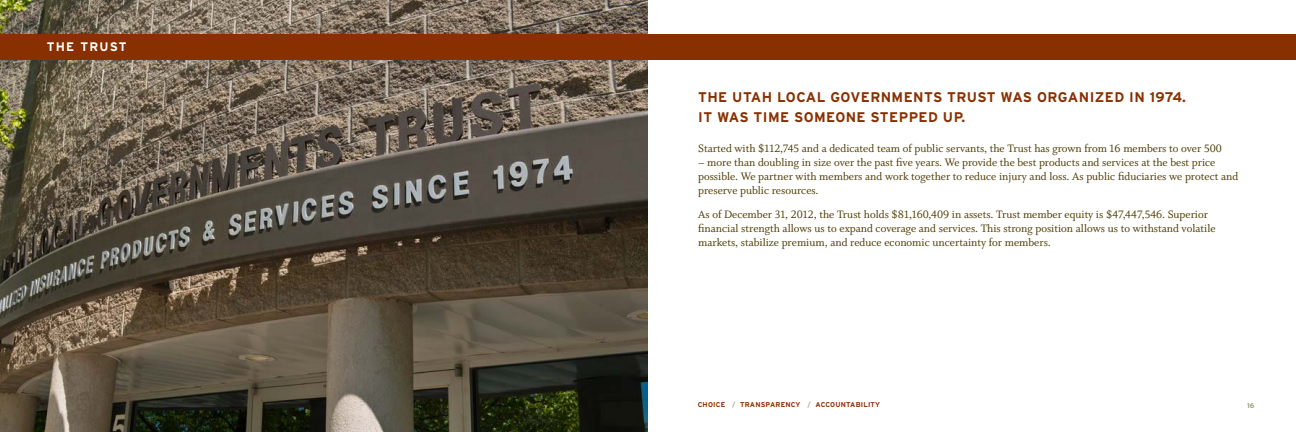
<style>
.page{position:relative;width:1296px;height:432px;background:#fff}
.page>*{position:absolute;margin:0;border:0;box-sizing:border-box;transform-origin:0 0}
.t1{font:700 14px "Interstate";letter-spacing:.03em;color:#893001}
.t2{font:700 12.4px "Interstate";letter-spacing:.1em;color:#fff}
.t3{font:12px/14px "Whitman Roman LF";color:#4b3900}
.t4{font:700 7px "Interstate";letter-spacing:.03em;color:#893001}
.t5{font:700 7px "Interstate";color:#a39b83}
.s1{color:#b9ab97}
</style>
<div class="page">
<img style="left:0;top:0;width:648px;height:432px">
<div style="left:0;top:34px;width:1296px;height:26px;background:#893001"></div>
<p class="t2" style="left:47px;top:40px;width:82px">THE TRUST</p>
<p class="t1" style="left:698px;top:89px;width:56px">THE UTAH</p>
<p class="t1" style="left:777px;top:89px;width:95px">LOCAL GOVERNMENTS</p>
<p class="t1" style="left:947px;top:89px;width:20px">TRUST</p>
<p class="t1" style="left:1001px;top:89px;width:12px">WAS</p>
<p class="t1" style="left:1037px;top:89px;width:151px">ORGAN IZED IN 1974.</p>
<p class="t1" style="left:698px;top:109px;width:30px">IT WAS</p>
<p class="t1" style="left:754px;top:109px;width:52px">TIME SOMEONE</p>
<p class="t1" style="left:871px;top:109px;width:11px">STEPPE</p>
<p class="t1" style="left:928px;top:109px;width:39px">D UP.</p>
<p class="t3" style="left:698px;top:141px;width:525px">Started with $112,745 and a dedicated team of public servants, the Trust has grown from 16 members to over 500</p>
<p class="t3" style="left:698px;top:155px;width:542px">– more than doubling in size over the past five years. We provide the best products and services at the best price possible. We partner with members and work together to reduce injury and loss. As public fiduciaries we protect and preserve public resources.</p>
<p class="t3" style="left:698px;top:207px;width:519px">As of December 31, 2012, the Trust holds $81,160,409 in assets. Trust member equity is $47,447,546. Superior financial strength allows us to expand coverage and services. This strong position allows us to withstand volatile markets, stabilize premium, and reduce economic uncertainty for members.</p>
<p class="t4" style="left:698px;top:401px;width:184px">CHOICE <span class="s1">/</span> TRANSPARENCY <span class="s1">/</span> ACCOUNTABI LITY</p>
<p class="t5" style="left:1247px;top:401px;width:9px">16</p>
</div>
